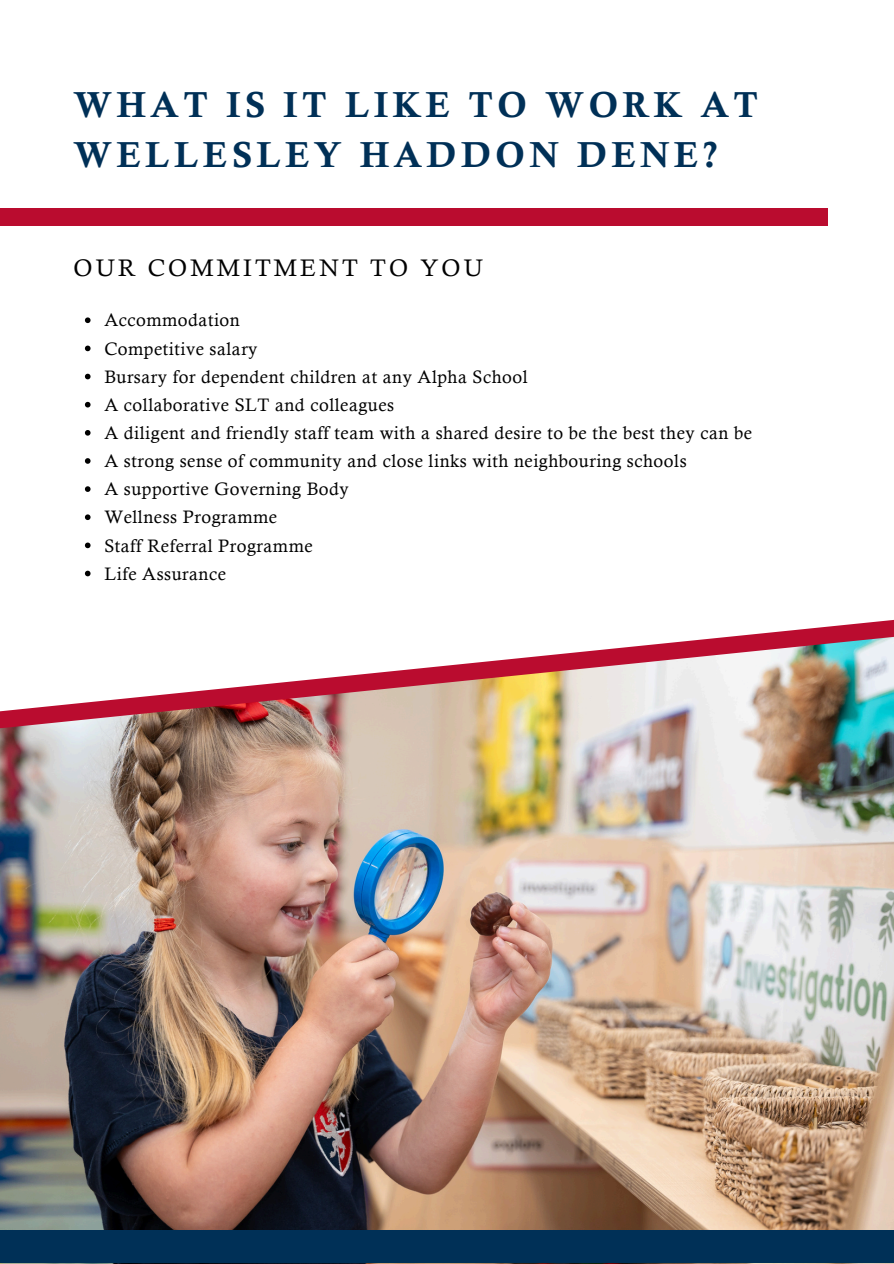
<style>
.page{position:relative;width:894px;height:1264px;background:#fff}
.page>*{position:absolute;margin:0;border:0;box-sizing:border-box;transform-origin:0 0}
.t1{font:36.15px/49.5px "Calis MT Bol";letter-spacing:.13em;color:#003057}
.t2{font:24px "Calisto";letter-spacing:.13em;color:#000}
.t3{font:18px "Calisto";letter-spacing:.03em;color:#000}
</style>
<div class="page">
<div style="left:0;top:209px;width:827px;height:17px;background:#ba0c2f"></div>
<img style="left:0;top:742px;width:893px;height:521px">
<img style="left:0;top:620px;width:893px;height:122px">
<div style="left:0;top:1230px;width:893px;height:32px;background:#003057"></div>
<svg style="left:85px;top:317px;width:5px;height:6px"></svg>
<svg style="left:85px;top:345px;width:5px;height:6px"></svg>
<svg style="left:85px;top:374px;width:5px;height:5px"></svg>
<svg style="left:85px;top:402px;width:5px;height:5px"></svg>
<svg style="left:85px;top:430px;width:5px;height:5px"></svg>
<svg style="left:85px;top:458px;width:5px;height:6px"></svg>
<svg style="left:85px;top:486px;width:5px;height:6px"></svg>
<svg style="left:85px;top:514px;width:5px;height:6px"></svg>
<svg style="left:85px;top:542px;width:5px;height:6px"></svg>
<svg style="left:85px;top:570px;width:5px;height:6px"></svg>
<p class="t1" style="left:74px;top:85px;width:685px">WHAT IS IT LIKE TO WORK AT<br>WELLESLEY HADDON DENE?</p>
<p class="t2" style="left:74px;top:254px;width:410px">OUR COMMITMENT TO YOU</p>
<h2 class="t3" style="left:104px;top:310px;width:137px">Accommodation</h2>
<p class="t3" style="left:104px;top:338px;width:154px">Competitive salary</p>
<p class="t3" style="left:104px;top:366px;width:425px">Bursary for dependent children at any Alpha School</p>
<p class="t3" style="left:104px;top:394px;width:291px">A collaborative SLT and colleagues</p>
<p class="t3" style="left:104px;top:422px;width:649px">A diligent and friendly staff team with a shared desire to be the best they can be</p>
<p class="t3" style="left:104px;top:450px;width:583px">A strong sense of community and close links with neighbouring schools</p>
<p class="t3" style="left:104px;top:478px;width:246px">A supportive Governing Body</p>
<p class="t3" style="left:104px;top:507px;width:174px">Wellness Programme</p>
<p class="t3" style="left:104px;top:535px;width:210px">Staff Referral Programme</p>
<p class="t3" style="left:104px;top:563px;width:123px">Life Assurance</p>
</div>
